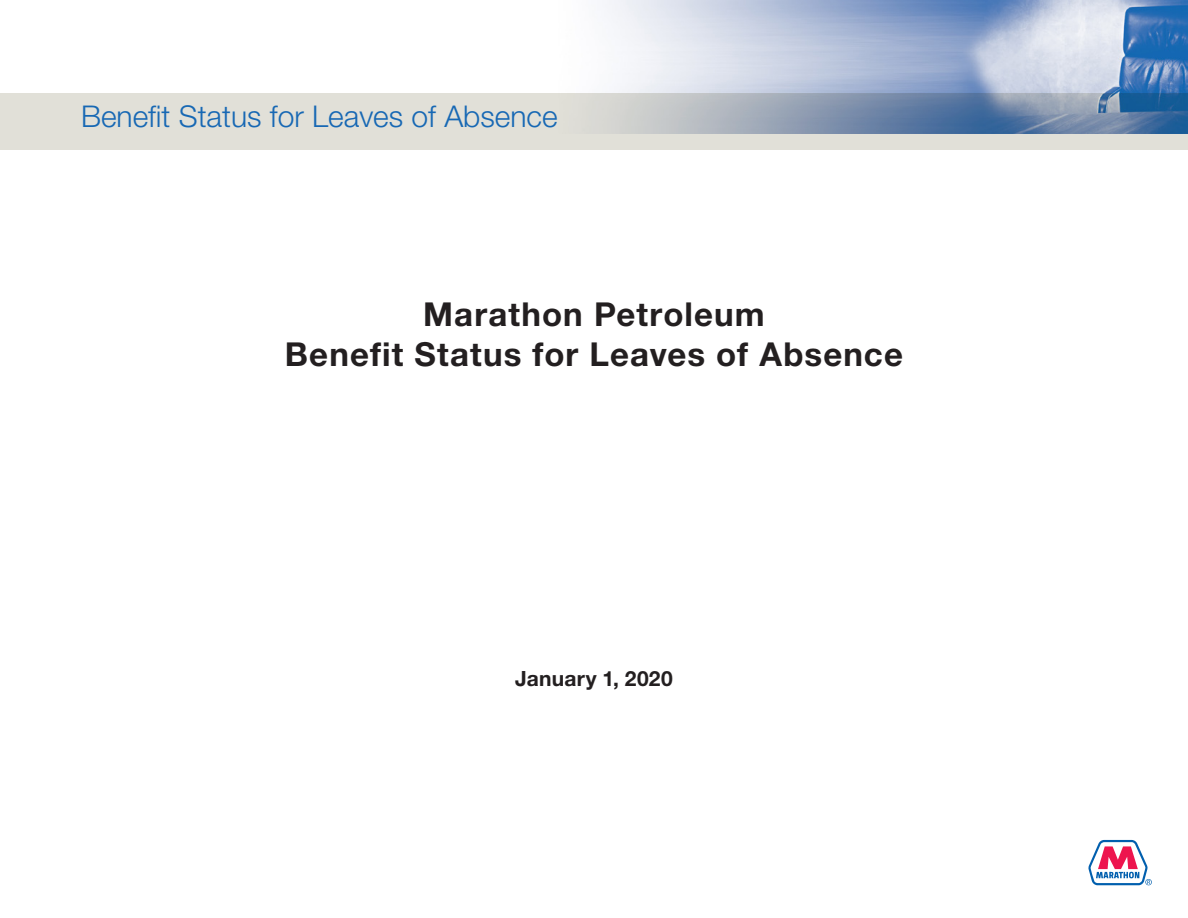
<style>
.page{position:relative;width:1188px;height:918px;background:#fff}
.page>*{position:absolute;margin:0;border:0;box-sizing:border-box;transform-origin:0 0}
.Cover_Head{font:700 33px "Helvetica Neue";letter-spacing:.035em;color:#231f20}
.t1{font:300 30px "Helvetica Neue";color:#1768b4}
.Cover_Date{font:700 21px "Helvetica Neue";letter-spacing:.01em;color:#231f20}
</style>
<div class="page">
<div style="left:0;top:93px;width:1188px;height:57px;background:#e1e0d8"></div>
<img style="left:605px;top:0;width:583px;height:133px">
<svg style="left:1088px;top:839px;width:64px;height:47px"></svg>
<p class="t1" style="left:81px;top:98px;width:478px">Benefit Status for Leaves of Absence</p>
<p class="Cover_Head" style="left:423px;top:294px;width:343px">Marathon Petroleum</p>
<p class="Cover_Head" style="left:285px;top:334px;width:620px">Benefit Status for Leaves of Absence</p>
<p class="Cover_Date" style="left:515px;top:666px;width:159px">January 1, 2020</p>
</div>
